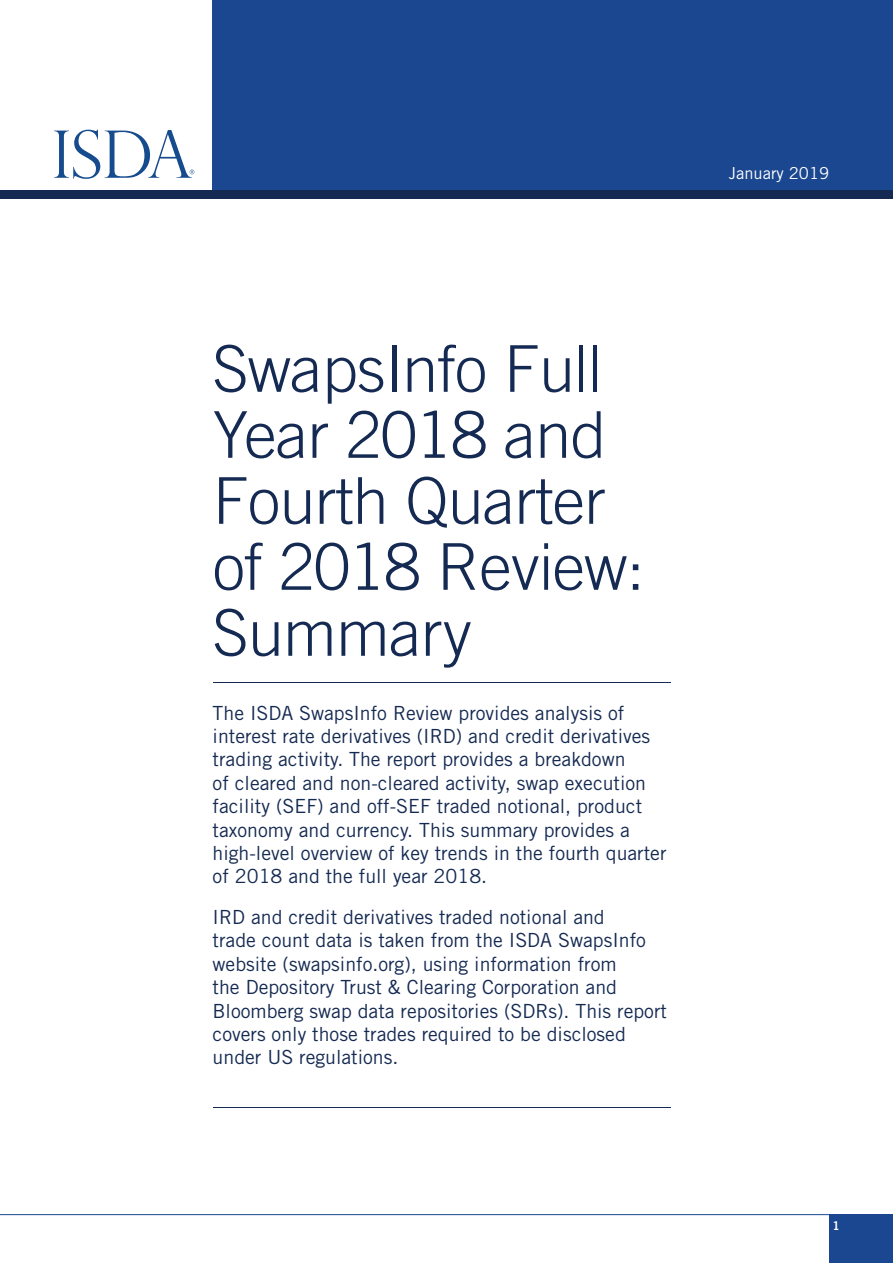
<style>
.page{position:relative;width:893px;height:1263px;background:#fff}
.page>*{position:absolute;margin:0;border:0;box-sizing:border-box;transform-origin:0 0}
.t1{font:300 64.5px/66px "Trade Gothic LT Std";letter-spacing:-.01em;color:#152a52}
.t2{font:19.5px/23.4px "Trade Gothic";color:#152a52}
.t3{font:16.5px "Trade Gothic LT Std";color:#fff}
.t4{font:12px "Trade Gothic Bold Two";color:#fff}
</style>
<div class="page">
<div style="left:829px;top:1214px;width:64px;height:49px;background:#1a4790"></div>
<hr style="left:0;top:1214px;width:829px;height:1px;background:#1a4790">
<div style="left:213px;top:0;width:680px;height:190px;background:#1a4790"></div>
<div style="left:0;top:190px;width:893px;height:8px;background:#152a52"></div>
<svg style="left:54px;top:130px;width:140px;height:49px"></svg>
<hr style="left:213px;top:682px;width:458px;height:1px;background:#152a52">
<hr style="left:213px;top:1107px;width:458px;height:1px;background:#152a52">
<p class="t3" style="left:729px;top:163px;width:102px">January 2019</p>
<h1 class="t1" style="left:213px;top:335px;width:433px">SwapsInfo Full<br>Year 2018 and<br>Fourth Quarter of 2018 Review:<br>Summary</h1>
<p class="t2" style="left:213px;top:701px;width:455px">The ISDA SwapsInfo Review provides analysis of interest rate derivatives (IRD) and credit derivatives trading activity. The report provides a breakdown<br>of cleared and non-cleared activity, swap execution facility (SEF) and off-SEF traded notional, product taxonomy and currency. This summary provides a high-level overview of key trends in the fourth quarter of 2018 and the full year 2018.</p>
<p class="t2" style="left:213px;top:905px;width:456px">IRD and credit derivatives traded notional and<br>trade count data is taken from the ISDA SwapsInfo website (swapsinfo.org), using information from<br>the Depository Trust &amp; Clearing Corporation and Bloomberg swap data repositories (SDRs). This report covers only those trades required to be disclosed under US regulations.</p>
<p class="t4" style="left:833px;top:1219px;width:9px">1</p>
</div>
